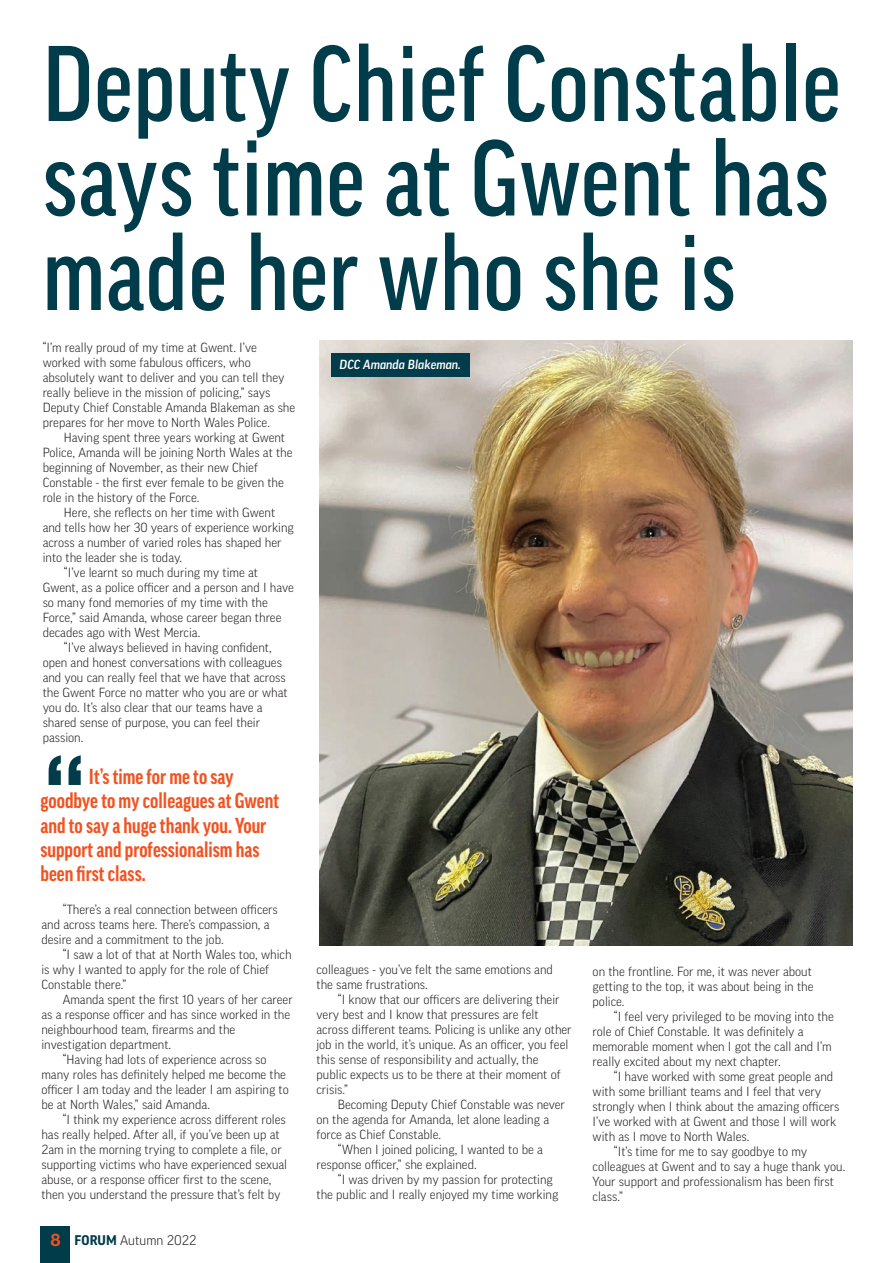
<style>
.page{position:relative;width:893px;height:1263px;background:#fff}
.page>*{position:absolute;margin:0;border:0;box-sizing:border-box;transform-origin:0 0}
.t1{font:500 123px "Avant Garde IT Cby BT";color:#013c4b}
.t2{font:500 condensed 103.5px/94.5px "Good Pro";letter-spacing:.01em;color:#013c4b;text-align:justify}
.t3{font:700 condensed 21px/24px "Good Pro";color:#f15322}
.t4{font:300 13.5px "Good Pro";color:#231f20}
.t5{font:300 12.75px/15px "Good Pro";color:#231f20}
.t6{font:italic 500 12.75px "Good Pro";color:#fff}
.s1{font-family:"Helvetica Neue";font-weight:700;font-size:17.25px;color:#f15322}
.s2{font-weight:700;color:#013c4b}
</style>
<div class="page">
<div style="left:41px;top:1226px;width:29px;height:37px;background:#013c4b"></div>
<img style="left:319px;top:340px;width:533px;height:605px">
<div style="left:332px;top:353px;width:138px;height:23px;background:#013c4b"></div>
<h2 class="t2" style="left:43px;top:37px;width:799px">Deputy Chief Constable says time at Gwent has made her who she is</h2>
<p class="t5" style="left:43px;top:340px;width:254px">“I’m really proud of my time at Gwent. I’ve worked with some fabulous officers, who absolutely want to deliver and you can tell they really believe in the mission of policing,” says Deputy Chief Constable Amanda Blakeman as she prepares for her move to North Wales Police.</p>
<p class="t5" style="left:43px;top:430px;width:251px;text-indent:21px">Having spent three years working at Gwent Police, Amanda will be joining North Wales at the beginning of November, as their new Chief Constable - the first ever female to be given the role in the history of the Force.</p>
<p class="t5" style="left:64px;top:505px;width:213px">Here, she reflects on her time with Gwent</p>
<p class="t5" style="left:43px;top:520px;width:253px">and tells how her 30 years of experience working</p>
<p class="t5" style="left:43px;top:535px;width:240px">across a number of varied roles has shaped her</p>
<p class="t5" style="left:43px;top:550px;width:141px">into the leader she is today.</p>
<p class="t5" style="left:64px;top:565px;width:196px">“I’ve learnt so much during my time at</p>
<p class="t5" style="left:43px;top:580px;width:253px">Gwent, as a police officer and a person and I have</p>
<p class="t5" style="left:43px;top:595px;width:227px">so many fond memories of my time with the</p>
<p class="t5" style="left:43px;top:610px;width:240px">Force,” said Amanda, whose career began three</p>
<p class="t5" style="left:43px;top:625px;width:159px">decades ago with West Mercia.</p>
<p class="t5" style="left:64px;top:640px;width:209px">“I’ve always believed in having confident,</p>
<p class="t5" style="left:43px;top:655px;width:241px">open and honest conversations with colleagues</p>
<p class="t5" style="left:43px;top:670px;width:245px">and you can really feel that we have that across</p>
<p class="t5" style="left:43px;top:685px;width:247px">the Gwent Force no matter who you are or what</p>
<p class="t5" style="left:43px;top:700px;width:221px">you do. It’s also clear that our teams have a</p>
<p class="t5" style="left:43px;top:715px;width:219px">shared sense of purpose, you can feel their</p>
<p class="t5" style="left:43px;top:730px;width:42px">passion.</p>
<p class="t6" style="left:340px;top:358px;width:123px">DCC Amanda Blakeman.</p>
<h1 class="t1" style="left:40px;top:726px;width:50px">“</h1>
<h3 class="t3" style="left:40px;top:765px;width:240px;text-indent:48px">It’s time for me to say goodbye to my colleagues at Gwent and to say a huge thank you. Your support and professionalism has been first class.</h3>
<p class="t5" style="left:41px;top:902px;width:238px;text-indent:21px">“There’s a real connection between officers and across teams here. There’s compassion, a desire and a commitment to the job.</p>
<p class="t5" style="left:41px;top:947px;width:252px;text-indent:21px">“I saw a lot of that at North Wales too, which is why I wanted to apply for the role of Chief<br>Constable there.”</p>
<p class="t5" style="left:63px;top:992px;width:232px">Amanda spent the first 10 years of her career</p>
<p class="t5" style="left:41px;top:1007px;width:250px">as a response officer and has since worked in the</p>
<p class="t5" style="left:41px;top:1022px;width:195px">neighbourhood team, firearms and the</p>
<p class="t5" style="left:41px;top:1037px;width:131px">investigation department.</p>
<p class="t5" style="left:63px;top:1052px;width:205px">“Having had lots of experience across so</p>
<p class="t5" style="left:41px;top:1067px;width:246px">many roles has definitely helped me become the</p>
<p class="t5" style="left:41px;top:1082px;width:249px">officer I am today and the leader I am aspiring to</p>
<p class="t5" style="left:41px;top:1097px;width:170px">be at North Wales,” said Amanda.</p>
<p class="t5" style="left:63px;top:1112px;width:225px">“I think my experience across different roles</p>
<p class="t5" style="left:41px;top:1127px;width:240px">has really helped. After all, if you’ve been up at</p>
<p class="t5" style="left:41px;top:1142px;width:242px">2am in the morning trying to complete a file, or</p>
<p class="t5" style="left:41px;top:1157px;width:247px">supporting victims who have experienced sexual</p>
<p class="t5" style="left:41px;top:1172px;width:232px">abuse, or a response officer first to the scene,</p>
<p class="t5" style="left:41px;top:1187px;width:241px">then you understand the pressure that’s felt by</p>
<p class="t4" style="left:51px;top:1232px;width:147px"><span class="s1">8</span> <span class="s2">FORUM</span> Autumn 2022</p>
<p class="t5" style="left:316px;top:961px;width:238px">colleagues - you’ve felt the same emotions and the same frustrations.</p>
<p class="t5" style="left:316px;top:991px;width:257px;text-indent:21px">“I know that our officers are delivering their very best and I know that pressures are felt across different teams. Policing is unlike any other job in the world, it’s unique. As an officer, you feel this sense of responsibility and actually, the public expects us to be there at their moment of crisis.”</p>
<p class="t5" style="left:338px;top:1096px;width:229px">Becoming Deputy Chief Constable was never</p>
<p class="t5" style="left:316px;top:1111px;width:234px">on the agenda for Amanda, let alone leading a</p>
<p class="t5" style="left:316px;top:1126px;width:126px">force as Chief Constable.</p>
<p class="t5" style="left:338px;top:1141px;width:207px">“When I joined policing, I wanted to be a</p>
<p class="t5" style="left:316px;top:1156px;width:162px">response officer,” she explained.</p>
<p class="t5" style="left:338px;top:1171px;width:217px">“I was driven by my passion for protecting</p>
<p class="t5" style="left:316px;top:1186px;width:243px">the public and I really enjoyed my time working</p>
<p class="t5" style="left:593px;top:964px;width:222px">on the frontline. For me, it was never about getting to the top, it was about being in the police.</p>
<p class="t5" style="left:593px;top:1009px;width:243px;text-indent:21px">“I feel very privileged to be moving into the role of Chief Constable. It was definitely a memorable moment when I got the call and I’m really excited about my next chapter.</p>
<p class="t5" style="left:614px;top:1069px;width:221px">“I have worked with some great people and</p>
<p class="t5" style="left:593px;top:1084px;width:230px">with some brilliant teams and I feel that very</p>
<p class="t5" style="left:593px;top:1099px;width:248px">strongly when I think about the amazing officers</p>
<p class="t5" style="left:593px;top:1114px;width:245px">I’ve worked with at Gwent and those I will work</p>
<p class="t5" style="left:593px;top:1129px;width:158px">with as I move to North Wales.</p>
<p class="t5" style="left:614px;top:1144px;width:195px">“It’s time for me to say goodbye to my</p>
<p class="t5" style="left:593px;top:1159px;width:254px">colleagues at Gwent and to say a huge thank you.</p>
<p class="t5" style="left:593px;top:1174px;width:243px">Your support and professionalism has been first</p>
<p class="t5" style="left:593px;top:1189px;width:32px">class.”</p>
</div>
